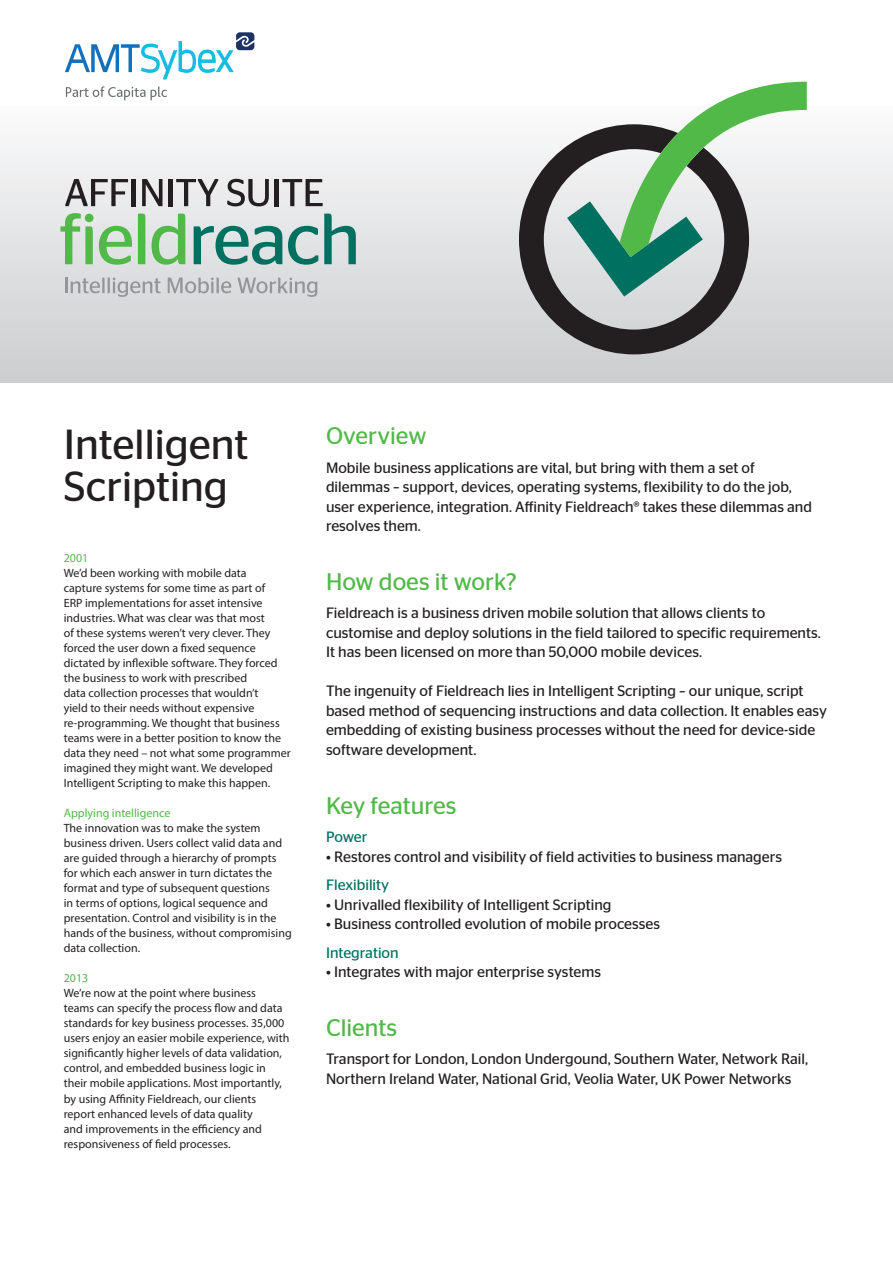
<style>
.page{position:relative;width:893px;height:1263px;background:#fff}
.page>*{position:absolute;margin:0;border:0;box-sizing:border-box;transform-origin:0 0}
.t1{font:42px/42px "Stag Sans";color:#231f20}
.t2{font:24px "Stag Sans";color:#51b948}
.t3{font:15px/19.5px "Stag Sans";color:#231f20}
.t4{font:15px "Stag Sans";color:#007161}
.t5{font:12px/15px "Myriad Pro";color:#231f20}
.t6{font:12px "Myriad Pro";color:#51b948}
</style>
<div class="page">
<div style="left:0;top:106px;width:893px;height:277px;background:linear-gradient(to bottom,#f9fafa,#cccdcf)"></div>
<svg style="left:519px;top:297px;width:230px;height:57px;fill:#d2d3d5"></svg>
<svg style="left:457px;top:81px;width:350px;height:216px"></svg>
<svg style="left:65px;top:179px;width:63px;height:27px"></svg>
<hr style="left:132px;top:179px;width:4px;height:27px;background:#231f20">
<svg style="left:142px;top:179px;width:21px;height:27px"></svg>
<hr style="left:169px;top:179px;width:4px;height:27px;background:#231f20">
<svg style="left:176px;top:179px;width:42px;height:27px"></svg>
<svg style="left:227px;top:179px;width:42px;height:27px"></svg>
<hr style="left:275px;top:179px;width:4px;height:27px;background:#231f20">
<svg style="left:282px;top:179px;width:41px;height:27px"></svg>
<svg style="left:60px;top:213px;width:326px;height:97px"></svg>
<svg style="left:65px;top:32px;width:189px;height:47px"></svg>
<svg style="left:66px;top:86px;width:101px;height:14px"></svg>
<p class="t1" style="left:64px;top:423px;width:186px">Intelligent<br>Scripting</p>
<p class="t6" style="left:64px;top:551px;width:26px">2001</p>
<p class="t5" style="left:64px;top:566px;width:229px">We’d been working with mobile data<br>capture systems for some time as part of<br>ERP implementations for asset intensive industries. What was clear was that most<br>of these systems weren’t very clever. They forced the user down a fixed sequence dictated by inflexible software. They forced the business to work with prescribed<br>data collection processes that wouldn’t<br>yield to their needs without expensive re-programming. We thought that business teams were in a better position to know the data they need – not what some programmer imagined they might want. We developed Intelligent Scripting to make this happen.</p>
<p class="t6" style="left:64px;top:806px;width:108px">Applying intelligence</p>
<p class="t5" style="left:64px;top:821px;width:229px">The innovation was to make the system business driven. Users collect valid data and are guided through a hierarchy of prompts for which each answer in turn dictates the format and type of subsequent questions<br>in terms of options, logical sequence and presentation. Control and visibility is in the hands of the business, without compromising data collection.</p>
<p class="t6" style="left:64px;top:971px;width:26px">2013</p>
<p class="t5" style="left:64px;top:986px;width:227px">We’re now at the point where business teams can specify the process flow and data standards for key business processes. 35,000 users enjoy an easier mobile experience, with significantly higher levels of data validation, control, and embedded business logic in their mobile applications. Most importantly, by using Affinity Fieldreach, our clients report enhanced levels of data quality<br>and improvements in the efficiency and responsiveness of field processes.</p>
<p class="t2" style="left:326px;top:422px;width:102px">Overview</p>
<p class="t3" style="left:326px;top:458px;width:487px">Mobile business applications are vital, but bring with them a set of dilemmas – support, devices, operating systems, flexibility to do the job, user experience, integration. Affinity Fieldreach® takes these dilemmas and resolves them.</p>
<p class="t2" style="left:326px;top:568px;width:192px">How does it work?</p>
<p class="t3" style="left:326px;top:603px;width:496px">Fieldreach is a business driven mobile solution that allows clients to customise and deploy solutions in the field tailored to specific requirements.<br>It has been licensed on more than 50,000 mobile devices.</p>
<p class="t3" style="left:326px;top:681px;width:502px">The ingenuity of Fieldreach lies in Intelligent Scripting – our unique, script based method of sequencing instructions and data collection. It enables easy embedding of existing business processes without the need for device-side software development.</p>
<p class="t2" style="left:326px;top:791px;width:132px">Key features</p>
<p class="t4" style="left:326px;top:828px;width:43px">Power</p>
<p class="t3" style="left:326px;top:846px;width:457px">• Restores control and visibility of field activities to business managers</p>
<p class="t4" style="left:326px;top:876px;width:65px">Flexibility</p>
<p class="t3" style="left:326px;top:894px;width:287px">• Unrivalled flexibility of Intelligent Scripting</p>
<p class="t3" style="left:326px;top:914px;width:336px">• Business controlled evolution of mobile processes</p>
<p class="t4" style="left:326px;top:944px;width:74px">Integration</p>
<p class="t3" style="left:326px;top:962px;width:277px">• Integrates with major enterprise systems</p>
<p class="t2" style="left:326px;top:1013px;width:73px">Clients</p>
<p class="t3" style="left:326px;top:1049px;width:484px">Transport for London, London Undergound, Southern Water, Network Rail,<br>Northern Ireland Water, National Grid, Veolia Water, UK Power Networks</p>
</div>
